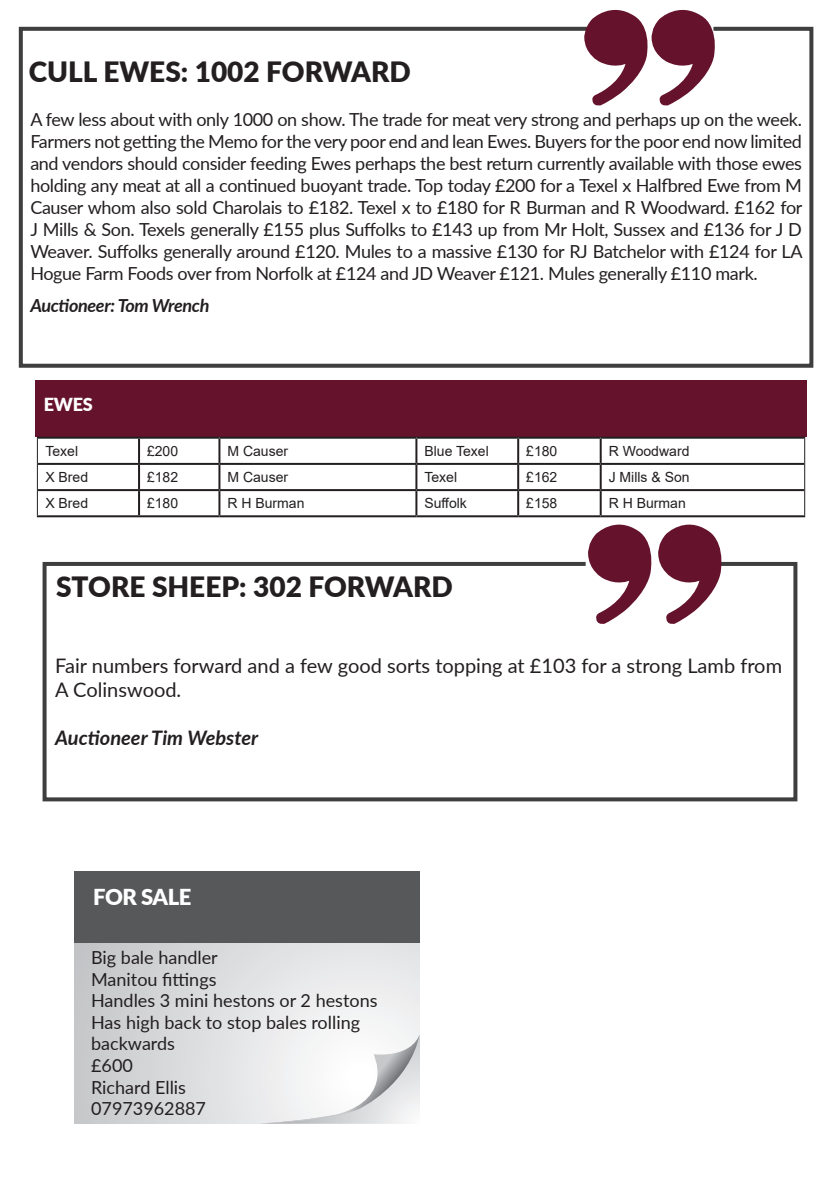
<style>
.page{position:relative;width:840px;height:1191px;background:#fff}
.page>*{position:absolute;margin:0;border:0;box-sizing:border-box;transform-origin:0 0}
.t1{font:900 28px "Lato";color:#231f20}
.t2{font:900 22px "Lato";letter-spacing:-.02em;color:#fff}
.t3{font:20px/24px "Lato";color:#231f20}
.t4{font:italic 700 20px "Lato";color:#231f20}
.t5{font:18px/22px "Lato";color:#231f20;text-align:justify}
.t6{font:italic 700 18px "Lato";letter-spacing:-.02em;color:#231f20}
.t7{font:900 18px "Lato";color:#fff}
.t8{font:14px "Arial";color:#231f20}
</style>
<div class="page">
<div style="left:35px;top:380px;width:771px;height:57px;background:#65132d"></div>
<svg style="left:18px;top:26px;width:796px;height:342px"></svg>
<svg style="left:583px;top:9px;width:135px;height:98px"></svg>
<hr style="left:37px;top:437px;width:102px;height:2px;background:#231f20">
<hr style="left:139px;top:437px;width:80px;height:2px;background:#231f20">
<hr style="left:138px;top:439px;width:2px;height:24px;background:#231f20">
<hr style="left:219px;top:437px;width:197px;height:2px;background:#231f20">
<hr style="left:218px;top:439px;width:2px;height:24px;background:#231f20">
<hr style="left:416px;top:437px;width:102px;height:2px;background:#231f20">
<hr style="left:415px;top:439px;width:2px;height:24px;background:#231f20">
<hr style="left:518px;top:437px;width:82px;height:2px;background:#231f20">
<hr style="left:517px;top:439px;width:2px;height:24px;background:#231f20">
<hr style="left:600px;top:437px;width:204px;height:2px;background:#231f20">
<hr style="left:599px;top:439px;width:2px;height:24px;background:#231f20">
<hr style="left:38px;top:463px;width:101px;height:2px;background:#231f20">
<hr style="left:139px;top:463px;width:80px;height:2px;background:#231f20">
<hr style="left:138px;top:465px;width:2px;height:24px;background:#231f20">
<hr style="left:219px;top:463px;width:197px;height:2px;background:#231f20">
<hr style="left:218px;top:465px;width:2px;height:24px;background:#231f20">
<hr style="left:416px;top:463px;width:102px;height:2px;background:#231f20">
<hr style="left:415px;top:465px;width:2px;height:24px;background:#231f20">
<hr style="left:518px;top:463px;width:82px;height:2px;background:#231f20">
<hr style="left:517px;top:465px;width:2px;height:24px;background:#231f20">
<hr style="left:600px;top:463px;width:203px;height:2px;background:#231f20">
<hr style="left:599px;top:465px;width:2px;height:24px;background:#231f20">
<hr style="left:38px;top:489px;width:101px;height:2px;background:#231f20">
<hr style="left:139px;top:489px;width:80px;height:2px;background:#231f20">
<hr style="left:138px;top:491px;width:2px;height:24px;background:#231f20">
<hr style="left:219px;top:489px;width:197px;height:2px;background:#231f20">
<hr style="left:218px;top:491px;width:2px;height:24px;background:#231f20">
<hr style="left:416px;top:489px;width:102px;height:2px;background:#231f20">
<hr style="left:415px;top:491px;width:2px;height:24px;background:#231f20">
<hr style="left:518px;top:489px;width:82px;height:2px;background:#231f20">
<hr style="left:517px;top:491px;width:2px;height:24px;background:#231f20">
<hr style="left:600px;top:489px;width:203px;height:2px;background:#231f20">
<hr style="left:599px;top:491px;width:2px;height:24px;background:#231f20">
<hr style="left:37px;top:515px;width:102px;height:2px;background:#231f20">
<hr style="left:139px;top:515px;width:80px;height:2px;background:#231f20">
<hr style="left:219px;top:515px;width:197px;height:2px;background:#231f20">
<hr style="left:416px;top:515px;width:102px;height:2px;background:#231f20">
<hr style="left:518px;top:515px;width:82px;height:2px;background:#231f20">
<hr style="left:600px;top:515px;width:204px;height:2px;background:#231f20">
<svg style="left:37px;top:439px;width:1px;height:76px"></svg>
<svg style="left:42px;top:561px;width:756px;height:241px"></svg>
<svg style="left:587px;top:515px;width:137px;height:110px"></svg>
<div style="left:74px;top:943px;width:346px;height:180px;background:linear-gradient(to right,#caccce,#f4f5f6)"></div>
<div style="left:74px;top:871px;width:346px;height:72px;background:#57585a"></div>
<svg style="left:254px;top:1033px;width:166px;height:90px"></svg>
<p class="t1" style="left:29px;top:51px;width:383px">CULL EWES: 1002 FORWARD</p>
<p class="t5" style="left:30px;top:107px;width:773px">A few less about with only 1000 on show. The trade for meat very strong and perhaps up on the week.<br>Farmers not getting the Memo for the very poor end and lean Ewes. Buyers for the poor end now limited and vendors should consider feeding Ewes perhaps the best return currently available with those ewes holding any meat at all a continued buoyant trade. Top today £200 for a Texel x Halfbred Ewe from M Causer whom also sold Charolais to £182. Texel x to £180 for R Burman and R Woodward. £162 for J Mills &amp; Son. Texels generally £155 plus Suffolks to £143 up from Mr Holt, Sussex and £136 for J D Weaver. Suffolks generally around £120. Mules to a massive £130 for RJ Batchelor with £124 for LA Hogue Farm Foods over from Norfolk at £124 and JD Weaver £121. Mules generally £110 mark.</p>
<p class="t6" style="left:30px;top:292px;width:180px">Auctioneer: Tom Wrench</p>
<p class="t7" style="left:44px;top:391px;width:50px">EWES</p>
<p class="t8" style="left:45px;top:441px;width:34px">Texel</p>
<p class="t8" style="left:147px;top:441px;width:33px">£200</p>
<p class="t8" style="left:227px;top:441px;width:62px">M Causer</p>
<p class="t8" style="left:424px;top:441px;width:66px">Blue Texel</p>
<p class="t8" style="left:526px;top:441px;width:33px">£180</p>
<p class="t8" style="left:608px;top:441px;width:82px">R Woodward</p>
<p class="t8" style="left:45px;top:467px;width:44px">X Bred</p>
<p class="t8" style="left:147px;top:467px;width:33px">£182</p>
<p class="t8" style="left:227px;top:467px;width:62px">M Causer</p>
<p class="t8" style="left:424px;top:467px;width:34px">Texel</p>
<p class="t8" style="left:526px;top:467px;width:33px">£162</p>
<p class="t8" style="left:608px;top:467px;width:82px">J Mills &amp; Son</p>
<p class="t8" style="left:45px;top:494px;width:44px">X Bred</p>
<p class="t8" style="left:147px;top:494px;width:33px">£180</p>
<p class="t8" style="left:227px;top:494px;width:79px">R H Burman</p>
<p class="t8" style="left:424px;top:494px;width:44px">Suffolk</p>
<p class="t8" style="left:526px;top:494px;width:33px">£158</p>
<p class="t8" style="left:608px;top:494px;width:79px">R H Burman</p>
<p class="t1" style="left:56px;top:565px;width:398px">STORE SHEEP: 302 FORWARD</p>
<p class="t3" style="left:55px;top:653px;width:728px">Fair numbers forward and a few good sorts topping at £103 for a strong Lamb from<br>A Colinswood.</p>
<p class="t4" style="left:55px;top:723px;width:204px">Auctioneer Tim Webster</p>
<p class="t2" style="left:93px;top:880px;width:100px">FOR SALE</p>
<p class="t5" style="left:91px;top:945px;width:128px">Big bale handler</p>
<p class="t5" style="left:91px;top:967px;width:127px">Manitou fittings</p>
<p class="t5" style="left:91px;top:988px;width:288px">Handles 3 mini hestons or 2 hestons</p>
<p class="t5" style="left:91px;top:1010px;width:270px">Has high back to stop bales rolling backwards</p>
<p class="t5" style="left:91px;top:1053px;width:43px">£600</p>
<p class="t5" style="left:91px;top:1075px;width:96px">Richard Ellis</p>
<p class="t5" style="left:91px;top:1096px;width:116px">07973962887</p>
</div>
